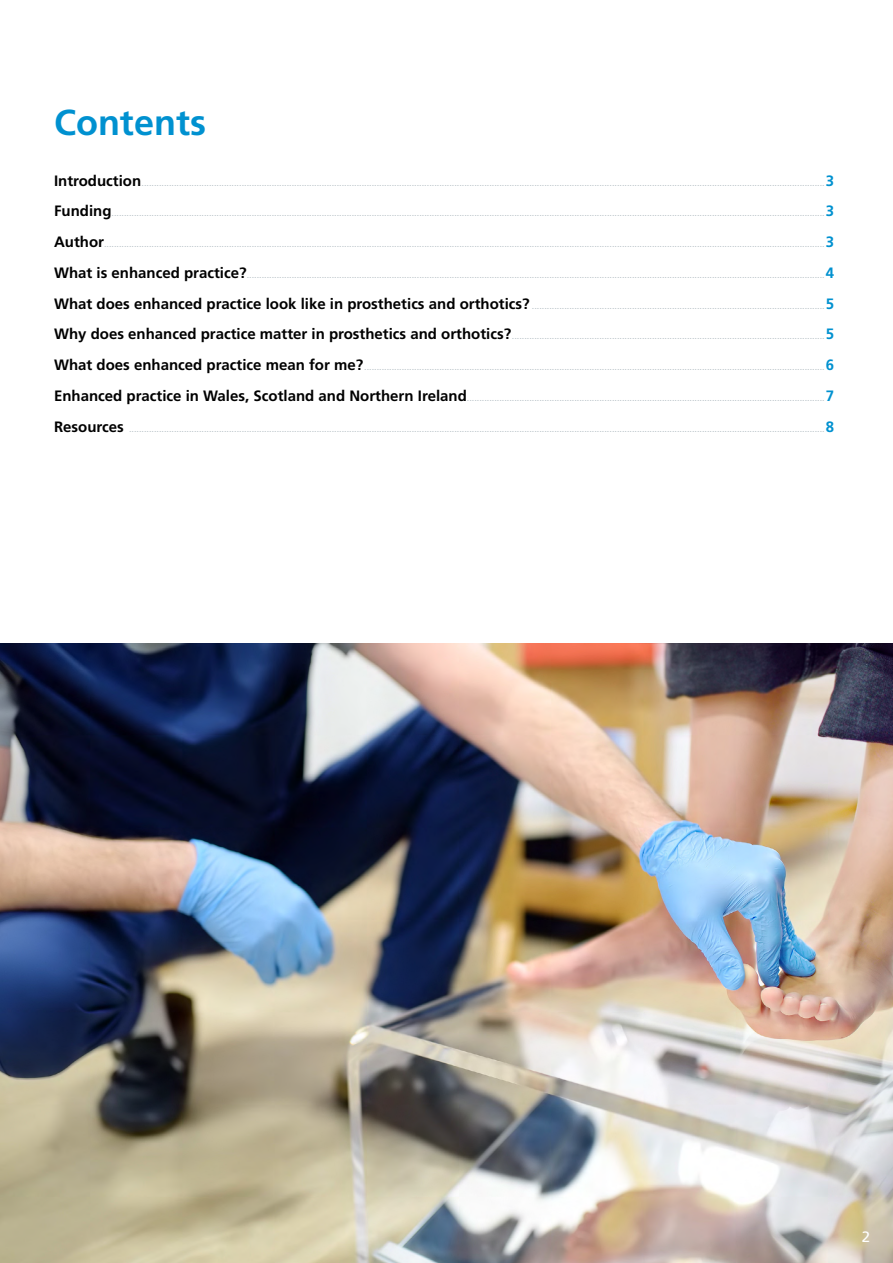
<style>
.page{position:relative;width:893px;height:1263px;background:#fff}
.page>*{position:absolute;margin:0;border:0;box-sizing:border-box;transform-origin:0 0}
.t1{font:700 36px "Frutiger LT Pro";color:#0091d0}
.t2{font:15px "Frutiger LT Pro";color:#fff}
.t3{font:9px "Frutiger LT Pro";color:#bac3c8}
.s1{font-weight:700;font-size:15px;color:#000}
.s2{font-weight:700;font-size:15px;color:#0091d0}
</style>
<div class="page">
<img style="left:0;top:644px;width:893px;height:619px">
<p class="t1" style="left:54px;top:101px;width:153px">Contents</p>
<p class="t3" style="left:54px;top:177px;width:781px"><span class="s1">Introduction</span>.................................................................................................................................................................................................................................................................................<span class="s2">3</span></p>
<p class="t3" style="left:54px;top:208px;width:781px"><span class="s1">Funding</span>.............................................................................................................................................................................................................................................................................................<span class="s2">3</span></p>
<p class="t3" style="left:54px;top:239px;width:781px"><span class="s1">Author</span>................................................................................................................................................................................................................................................................................................<span class="s2">3</span></p>
<p class="t3" style="left:54px;top:269px;width:781px"><span class="s1">What is enhanced practice?</span>.......................................................................................................................................................................................................................................<span class="s2">4</span></p>
<p class="t3" style="left:54px;top:300px;width:781px"><span class="s1">What does enhanced practice look like in prosthetics and orthotics?</span> .....................................................................................................................<span class="s2">5</span></p>
<p class="t3" style="left:54px;top:331px;width:781px"><span class="s1">Why does enhanced practice matter in prosthetics and orthotics?</span>.............................................................................................................................<span class="s2">5</span></p>
<p class="t3" style="left:54px;top:362px;width:781px"><span class="s1">What does enhanced practice mean for me?</span>........................................................................................................................................................................................<span class="s2">6</span></p>
<p class="t3" style="left:54px;top:392px;width:781px"><span class="s1">Enhanced practice in Wales, Scotland and Northern Ireland</span>...............................................................................................................................................<span class="s2">7</span></p>
<p class="t3" style="left:54px;top:423px;width:781px"><span class="s1">Resources</span> ......................................................................................................................................................................................................................................................................................<span class="s2">8</span></p>
<p class="t2" style="left:862px;top:1227px;width:10px">2</p>
</div>
